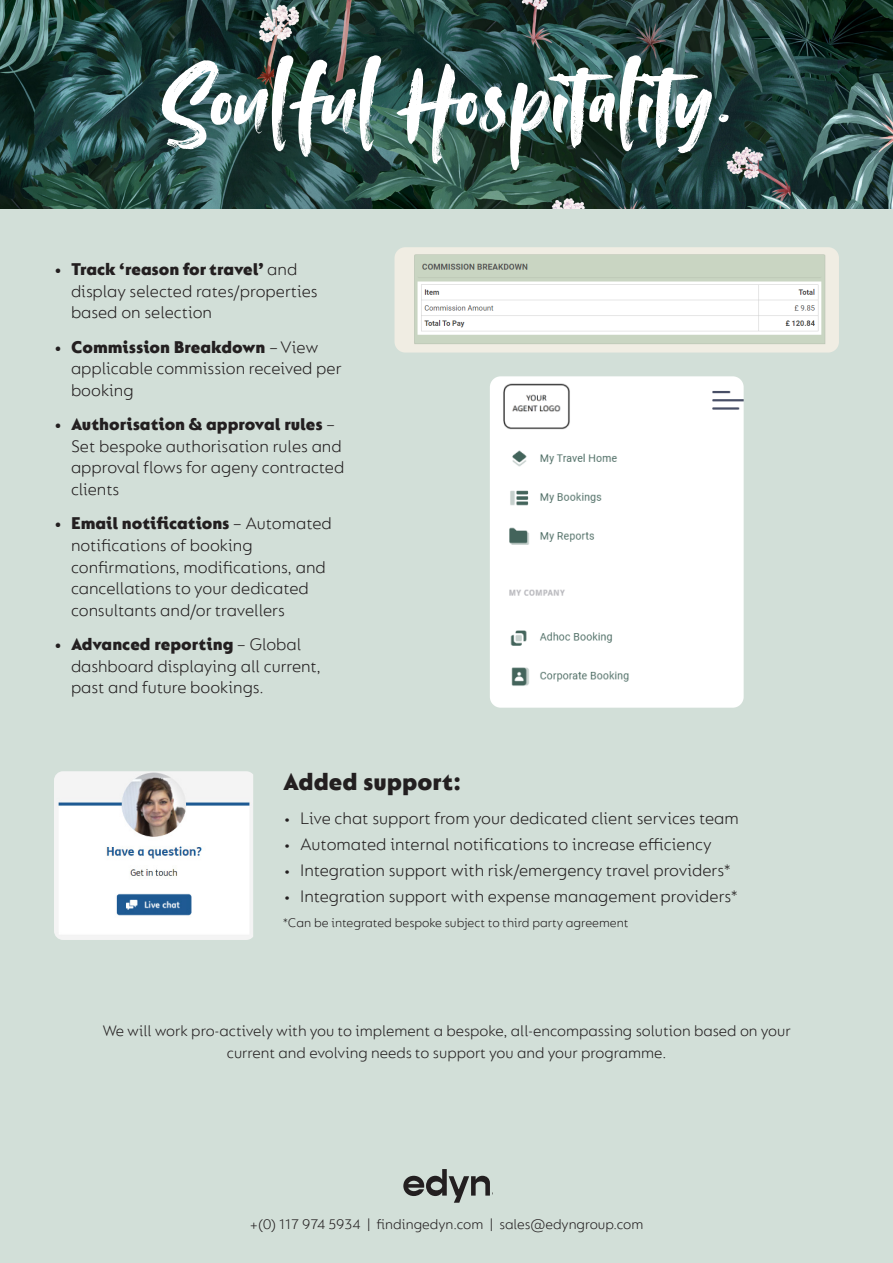
<style>
.page{position:relative;width:893px;height:1263px;background:#fff}
.page>*{position:absolute;margin:0;border:0;box-sizing:border-box;transform-origin:0 0}
.t1{font:108px "Avallon";color:#fff}
.t2{font:900 25.5px "FS Lucas";color:#231f20}
.t3{font:300 18px/21.6px "FS Lucas";color:#231f20}
.t4{font:300 16.35px/21.6px "FS Lucas";color:#231f20;text-align:center}
.t5{font:300 15px "FS Lucas";color:#231f20}
.t6{font:300 13.5px "FS Lucas";color:#231f20}
.s1{font-weight:900}
</style>
<div class="page">
<div style="left:0;top:181px;width:893px;height:1082px;background:#d2dfd8"></div>
<svg style="left:403px;top:1169px;width:87px;height:34px"></svg>
<img style="left:0;top:0;width:893px;height:208px">
<img style="left:54px;top:771px;width:199px;height:169px">
<img style="left:394px;top:247px;width:445px;height:106px">
<div style="left:490px;top:376px;width:254px;height:332px;background:#fff"></div>
<p class="t1" style="left:158px;top:30px;width:578px">Soulful Hospitality.</p>
<p class="t3" style="left:71px;top:258px;width:248px;text-indent:-17px"><span class="s1">• Track ‘reason for travel’</span> and display selected rates/properties based on selection</p>
<p class="t3" style="left:71px;top:336px;width:272px;text-indent:-17px"><span class="s1">• Commission Breakdown</span> – View applicable commission received per booking</p>
<p class="t3" style="left:71px;top:413px;width:275px;text-indent:-17px"><span class="s1">• Authorisation &amp; approval rules</span> –<br>Set bespoke authorisation rules and approval flows for ageny contracted clients</p>
<p class="t3" style="left:71px;top:512px;width:262px;text-indent:-17px"><span class="s1">• Email notifications</span> – Automated notifications of booking confirmations, modifications, and cancellations to your dedicated consultants and/or travellers</p>
<p class="t3" style="left:71px;top:633px;width:252px;text-indent:-17px"><span class="s1">• Advanced reporting</span> – Global dashboard displaying all current, past and future bookings.</p>
<p class="t2" style="left:283px;top:767px;width:180px">Added support:</p>
<p class="t3" style="left:283px;top:807px;width:457px">• Live chat support from your dedicated client services team</p>
<p class="t3" style="left:283px;top:833px;width:430px">• Automated internal notifications to increase efficiency</p>
<p class="t3" style="left:283px;top:859px;width:449px">• Integration support with risk/emergency travel providers*</p>
<p class="t3" style="left:283px;top:885px;width:456px">• Integration support with expense management providers*</p>
<p class="t6" style="left:283px;top:915px;width:347px">*Can be integrated bespoke subject to third party agreement</p>
<p class="t4" style="left:102px;top:1020px;width:690px">We will work pro-actively with you to implement a bespoke, all-encompassing solution based on your current and evolving needs to support you and your programme.</p>
<p class="t5" style="left:250px;top:1216px;width:395px">+(0) 117 974 5934 | findingedyn.com | sales@edyngroup.com</p>
</div>
